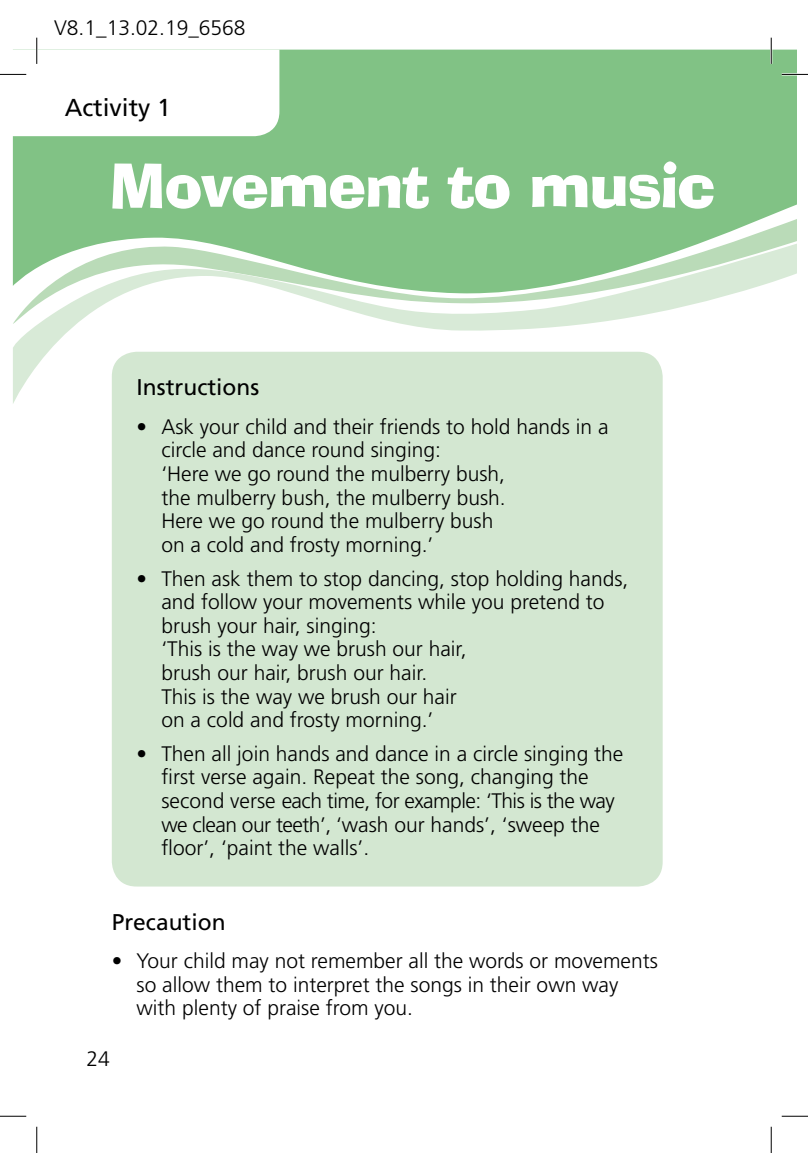
<style>
.page{position:relative;width:808px;height:1153px;background:#fff}
.page>*{position:absolute;margin:0;border:0;box-sizing:border-box;transform-origin:0 0}
.t1{font:61.25px "Ad Lib BT";letter-spacing:-.03em;color:#fff}
.t2{font:24.5px "Frutiger LT Std";color:#000}
.t3{font:22.75px "Frutiger LT Std";color:#000}
.t4{font:300 21px/23.6px "Frutiger LT Std";color:#000}
</style>
<div class="page">
<div style="left:279px;top:50px;width:517px;height:68px;background:#81c285"></div>
<div style="left:13px;top:118px;width:783px;height:25px;background:#81c285"></div>
<svg style="left:13px;top:143px;width:783px;height:261px;fill:#81c285"></svg>
<div style="left:112px;top:352px;width:550px;height:534px;background:#d3e7d1;border-radius:25px"></div>
<hr style="left:781px;top:73px;width:27px;height:3px;background:#fff">
<hr style="left:770px;top:38px;width:2px;height:26px;background:#fff">
<svg style="left:781px;top:74px;width:27px;height:1px"></svg>
<svg style="left:0;top:1116px;width:26px;height:1px"></svg>
<svg style="left:781px;top:1116px;width:27px;height:1px"></svg>
<svg style="left:0;top:38px;width:279px;height:98px"></svg>
<svg style="left:36px;top:1127px;width:1px;height:26px"></svg>
<svg style="left:771px;top:38px;width:1px;height:26px"></svg>
<svg style="left:771px;top:1127px;width:1px;height:26px"></svg>
<p class="t4" style="left:54px;top:16px;width:193px">V8.1_13.02.19_6568</p>
<p class="t2" style="left:65px;top:93px;width:108px">Activity 1</p>
<h1 class="t1" style="left:109px;top:146px;width:608px">Movement to music</h1>
<p class="t3" style="left:137px;top:374px;width:124px">Instructions</p>
<p class="t4" style="left:161px;top:415px;width:448px;text-indent:-25px">• Ask your child and their friends to hold hands in a circle and dance round singing:<br>‘Here we go round the mulberry bush,<br>the mulberry bush, the mulberry bush.<br>Here we go round the mulberry bush<br>on a cold and frosty morning.’</p>
<p class="t4" style="left:161px;top:567px;width:468px;text-indent:-25px">• Then ask them to stop dancing, stop holding hands, and follow your movements while you pretend to brush your hair, singing:<br>‘This is the way we brush our hair,<br>brush our hair, brush our hair.<br>This is the way we brush our hair<br>on a cold and frosty morning.’</p>
<p class="t4" style="left:161px;top:742px;width:463px;text-indent:-25px">• Then all join hands and dance in a circle singing the first verse again. Repeat the song, changing the second verse each time, for example: ‘This is the way we clean our teeth’, ‘wash our hands’, ‘sweep the floor’, ‘paint the walls’.</p>
<p class="t3" style="left:112px;top:908px;width:115px">Precaution</p>
<p class="t4" style="left:137px;top:949px;width:523px;text-indent:-25px">• Your child may not remember all the words or movements so allow them to interpret the songs in their own way with plenty of praise from you.</p>
<p class="t4" style="left:86px;top:1047px;width:25px">24</p>
</div>
